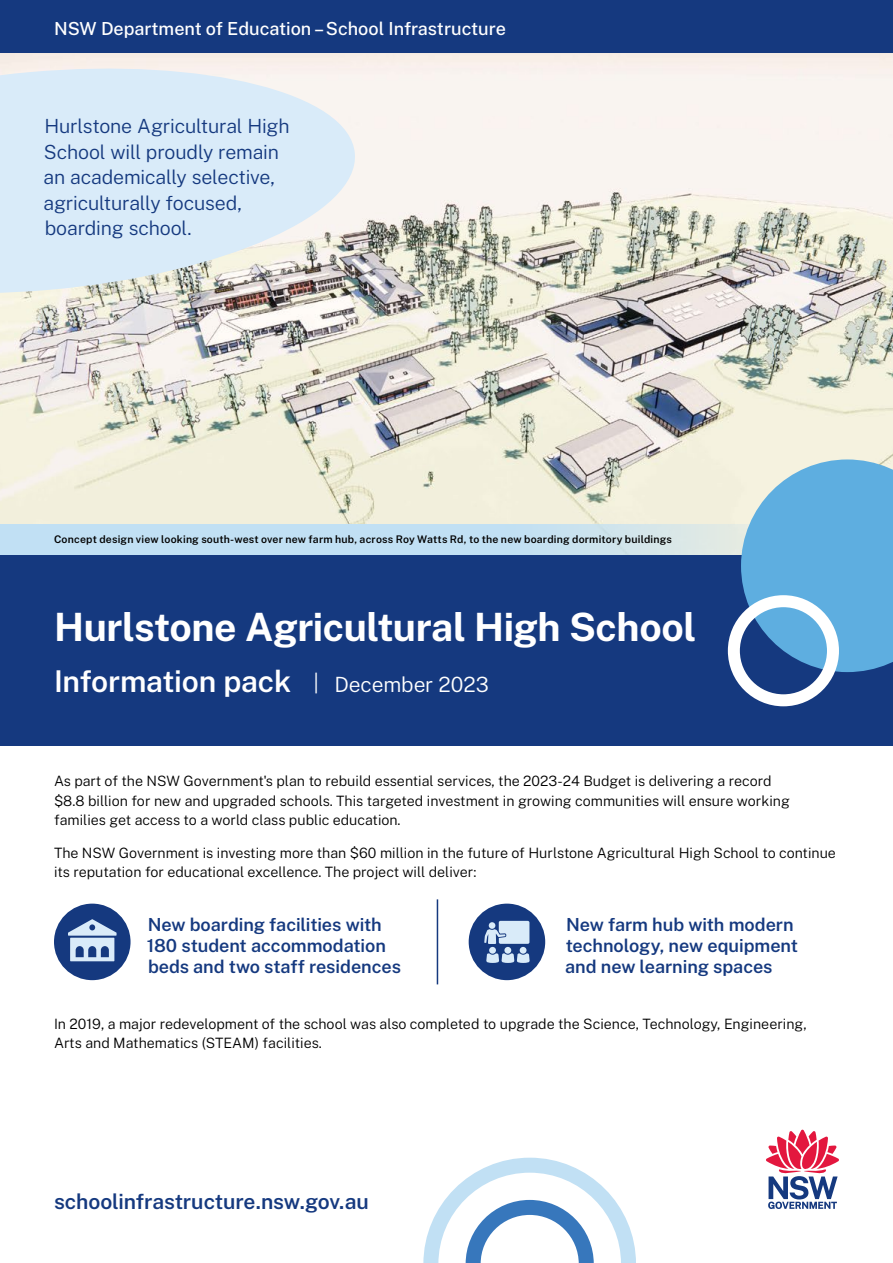
<style>
.page{position:relative;width:893px;height:1263px;background:#fff}
.page>*{position:absolute;margin:0;border:0;box-sizing:border-box;transform-origin:0 0}
.t1{font:700 39px "Public Sans";letter-spacing:-.01em;color:#fff}
.t2{font:600 30px "Public Sans";letter-spacing:-.01em;color:#fff}
.t3{font:600 21px "Public Sans";letter-spacing:-.005em;color:#15397f}
.t4{font:300 19.5px/25.5px "Public Sans";letter-spacing:-.01em;color:#15397f}
.t5{font:600 18px/21px "Public Sans";letter-spacing:-.005em;color:#15397f}
.t6{font:500 18px "Public Sans";color:#fff}
.t7{font:300 14.25px/19.5px "Public Sans";color:#000}
.t8{font:600 10.5px "Public Sans";letter-spacing:.02em;color:#000}
.s1{font-weight:300;font-size:21px}
</style>
<div class="page">
<svg style="left:766px;top:1130px;width:73px;height:79px"></svg>
<svg style="left:423px;top:1158px;width:213px;height:105px"></svg>
<div style="left:0;top:0;width:893px;height:54px;background:#15397f"></div>
<img style="left:0;top:53px;width:893px;height:471px">
<svg style="left:0;top:524px;width:741px;height:32px;background:#c0dced"></svg>
<div style="left:0;top:556px;width:893px;height:190px;background:#15397f"></div>
<svg style="left:741px;top:459px;width:152px;height:213px;background:#68acd9"></svg>
<div style="left:728px;top:595px;width:111px;height:111px;border:12px solid #fff;border-radius:50%"></div>
<hr style="left:437px;top:899px;width:1px;height:85px;background:#15397f">
<div style="left:54px;top:904px;width:77px;height:76px;background:#15397f;border-radius:50%"></div>
<svg style="left:68px;top:919px;width:49px;height:42px"></svg>
<div style="left:469px;top:904px;width:76px;height:76px;background:#15397f;border-radius:50%"></div>
<div style="left:489px;top:947px;width:7px;height:7px;background:#d9ebf9;border-radius:50%"></div>
<div style="left:504px;top:947px;width:7px;height:7px;background:#d9ebf9;border-radius:50%"></div>
<svg style="left:486px;top:953px;width:44px;height:10px"></svg>
<div style="left:520px;top:947px;width:6px;height:7px;background:#d9ebf9;border-radius:50%"></div>
<svg style="left:484px;top:921px;width:45px;height:23px"></svg>
<svg style="left:0;top:57px;width:360px;height:248px;background:#dae5ed"></svg>
<p class="t6" style="left:54px;top:17px;width:454px">NSW Department of Education – School Infrastructure</p>
<h3 class="t4" style="left:44px;top:113px;width:248px">Hurlstone Agricultural High<br>School will proudly remain an academically selective, agriculturally focused, boarding school.</h3>
<p class="t8" style="left:54px;top:532px;width:619px">Concept design view looking south-west over new farm hub, across Roy Watts Rd, to the new boarding dormitory buildings</p>
<h1 class="t1" style="left:54px;top:601px;width:644px">Hurlstone Agricultural High School</h1>
<h2 class="t2" style="left:54px;top:661px;width:436px">Information pack <span class="s1">| December 2023</span></h2>
<p class="t7" style="left:54px;top:771px;width:737px">As part of the NSW Government's plan to rebuild essential services, the 2023-24 Budget is delivering a record $8.8 billion for new and upgraded schools. This targeted investment in growing communities will ensure working families get access to a world class public education.</p>
<p class="t7" style="left:54px;top:842px;width:783px">The NSW Government is investing more than $60 million in the future of Hurlstone Agricultural High School to continue its reputation for educational excellence. The project will deliver:</p>
<p class="t5" style="left:147px;top:913px;width:256px">New boarding facilities with<br>180 student accommodation beds and two staff residences</p>
<p class="t5" style="left:565px;top:913px;width:235px">New farm hub with modern technology, new equipment and new learning spaces</p>
<p class="t7" style="left:54px;top:1013px;width:754px">In 2019, a major redevelopment of the school was also completed to upgrade the Science, Technology, Engineering,<br>Arts and Mathematics (STEAM) facilities.</p>
<h3 class="t3" style="left:54px;top:1187px;width:316px">schoolinfrastructure.nsw.gov.au</h3>
</div>
